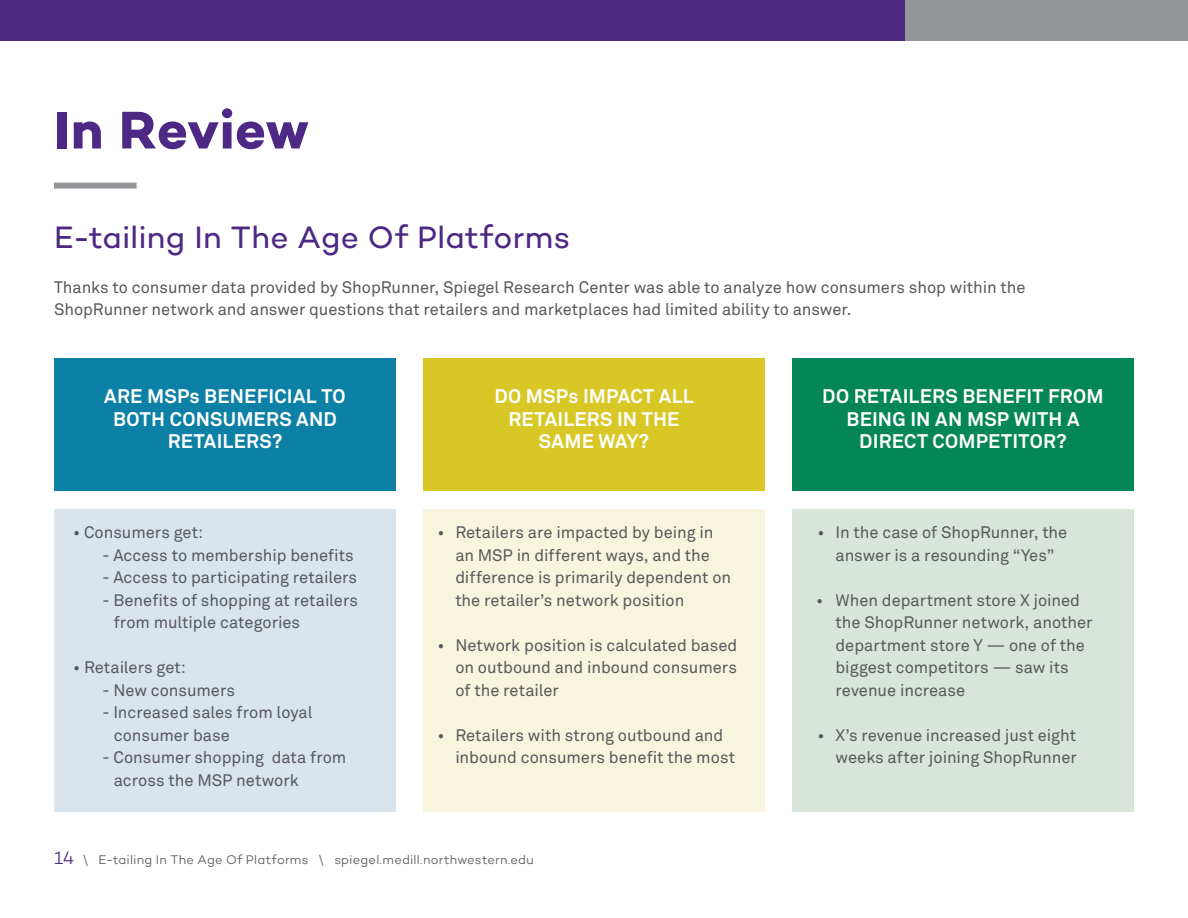
<style>
.page{position:relative;width:1188px;height:918px;background:#fff}
.page>*{position:absolute;margin:0;border:0;box-sizing:border-box;transform-origin:0 0}
.Section_Header_-_BOL{font:700 54px "Campton";letter-spacing:.005em;color:#4d2884}
.t1{font:31.5px "Campton";letter-spacing:.01em;color:#4d2884}
.subhead_-_ALL_CAPS{font:700 19.5px/22.5px "Akkurat Pro";letter-spacing:.015em;color:#fff;text-align:center}
.main_with_ruleline_a{font:16.5px/22.5px "Akkurat Pro";color:#57585a}
.Main_Paragraph{font:16.5px/22.5px "Akkurat Pro";letter-spacing:-.005em;color:#57585b}
.t2{font:300 12.75px "Campton";letter-spacing:.02em;color:#57585a}
.s1{font-size:18px;color:#4d2884}
</style>
<div class="page">
<div style="left:54px;top:358px;width:342px;height:133px;background:#0d81a5"></div>
<div style="left:423px;top:358px;width:342px;height:133px;background:#d8c725"></div>
<div style="left:792px;top:358px;width:342px;height:133px;background:#058656"></div>
<div style="left:719px;top:0;width:469px;height:40px;background:#939598"></div>
<div style="left:0;top:0;width:904px;height:40px;background:#4d2884"></div>
<div style="left:54px;top:183px;width:83px;height:6px;background:#939598"></div>
<div style="left:54px;top:509px;width:342px;height:302px;background:#dae4ed"></div>
<div style="left:423px;top:509px;width:342px;height:302px;background:#f7f5dd"></div>
<div style="left:792px;top:509px;width:342px;height:302px;background:#d9e4da"></div>
<p class="Section_Header_-_BOL" style="left:54px;top:96px;width:257px">In Review</p>
<p class="t1" style="left:54px;top:217px;width:518px">E-tailing In The Age Of Platforms</p>
<p class="Main_Paragraph" style="left:54px;top:276px;width:973px">Thanks to consumer data provided by ShopRunner, Spiegel Research Center was able to analyze how consumers shop within the<br>ShopRunner network and answer questions that retailers and marketplaces had limited ability to answer.</p>
<p class="subhead_-_ALL_CAPS" style="left:104px;top:385px;width:243px">ARE MSPs BENEFICIAL TO<br>BOTH CONSUMERS AND<br>RETAILERS?</p>
<p class="subhead_-_ALL_CAPS" style="left:494px;top:385px;width:201px">DO MSPs IMPACT ALL<br>RETAILERS IN THE<br>SAME WAY?</p>
<p class="subhead_-_ALL_CAPS" style="left:822px;top:385px;width:283px">DO RETAILERS BENEFIT FROM<br>BEING IN AN MSP WITH A<br>DIRECT COMPETITOR?</p>
<p class="main_with_ruleline_a" style="left:73px;top:521px;width:132px">• Consumers get:</p>
<p class="main_with_ruleline_a" style="left:102px;top:544px;width:253px">- Access to membership benefits</p>
<p class="main_with_ruleline_a" style="left:102px;top:566px;width:256px">- Access to participating retailers</p>
<p class="main_with_ruleline_a" style="left:114px;top:589px;width:246px;text-indent:-11px">- Benefits of shopping at retailers from multiple categories</p>
<p class="main_with_ruleline_a" style="left:73px;top:656px;width:114px">• Retailers get:</p>
<p class="main_with_ruleline_a" style="left:102px;top:679px;width:134px">- New consumers</p>
<p class="main_with_ruleline_a" style="left:114px;top:701px;width:200px;text-indent:-11px">- Increased sales from loyal consumer base</p>
<p class="main_with_ruleline_a" style="left:114px;top:746px;width:234px;text-indent:-11px">- Consumer shopping data from across the MSP network</p>
<p class="main_with_ruleline_a" style="left:455px;top:521px;width:277px;text-indent:-18px">• Retailers are impacted by being in an MSP in different ways, and the difference is primarily dependent on the retailer’s network position</p>
<p class="main_with_ruleline_a" style="left:455px;top:634px;width:284px;text-align:justify;text-indent:-18px">• Network position is calculated based on outbound and inbound consumers of the retailer</p>
<p class="main_with_ruleline_a" style="left:455px;top:724px;width:281px;text-indent:-18px">• Retailers with strong outbound and inbound consumers benefit the most</p>
<p class="t2" style="left:54px;top:852px;width:481px"><span class="s1">14</span> \ E-tailing In The Age Of Platforms \ spiegel.medill.northwestern.edu</p>
<p class="main_with_ruleline_a" style="left:818px;top:521px;width:251px;text-align:center">• In the case of ShopRunner, the answer is a resounding “Yes”</p>
<p class="main_with_ruleline_a" style="left:836px;top:589px;width:259px;text-indent:-20px">• When department store X joined the ShopRunner network, another department store Y — one of the biggest competitors — saw its revenue increase</p>
<p class="main_with_ruleline_a" style="left:818px;top:724px;width:261px;text-align:right">• X’s revenue increased just eight weeks after joining ShopRunner</p>
</div>
